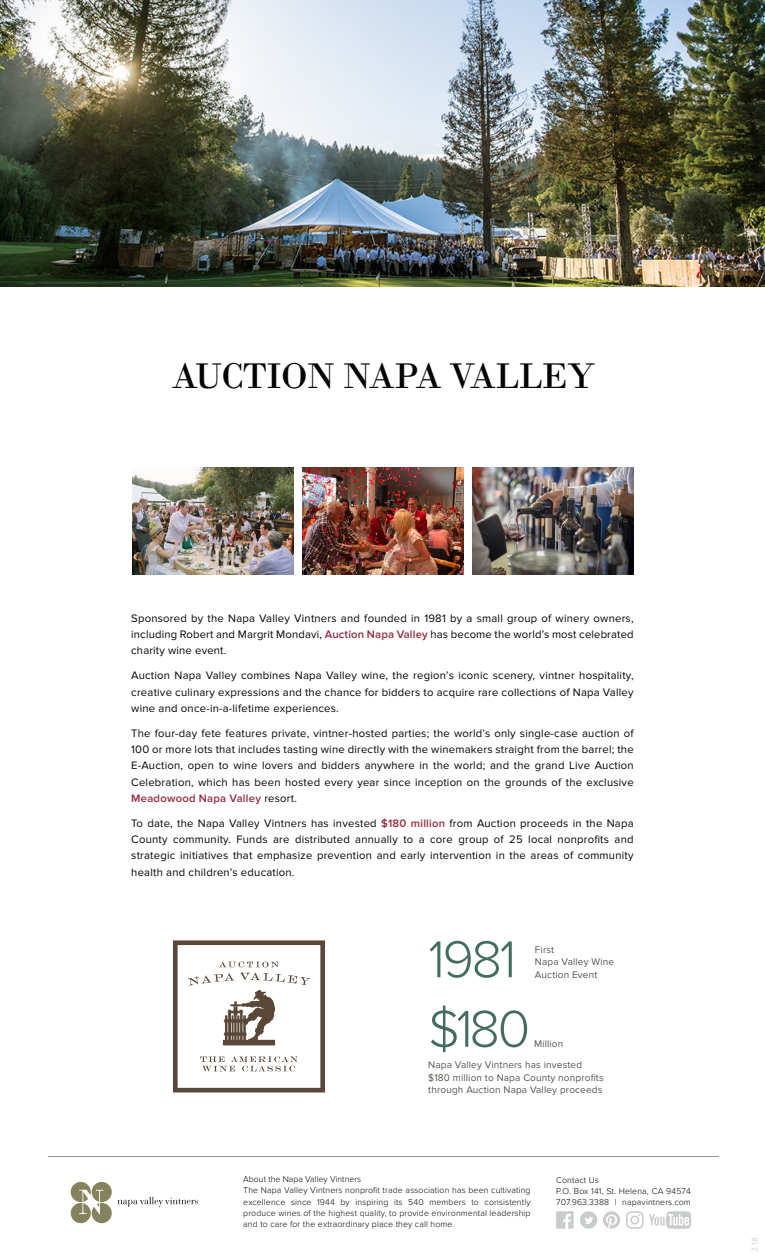
<style>
.page{position:relative;width:765px;height:1260px;background:#fff}
.page>*{position:absolute;margin:0;border:0;box-sizing:border-box;transform-origin:0 0}
.t1{font:300 53.75px "Proxima Nova";letter-spacing:-.045em;color:#446d60}
.t2{font:37.5px "Bodoni";letter-spacing:-.025em;color:#040503}
.t3{font:11.25px/16.2px "Proxima Nova";letter-spacing:.02em;color:#040503;text-align:justify}
.t4{font:10px/12.5px "Proxima Nova";letter-spacing:.015em;color:#56554f}
.t5{font:300 8.75px/11.2px "Proxima Nova";letter-spacing:.015em;color:#040503}
.t6{font:8.75px "Myriad Pro";color:#d1d2d4}
.s1{font-weight:600;color:#962b3e}
</style>
<div class="page">
<hr style="left:48px;top:1156px;width:671px;height:1px;background:#939598">
<img style="left:0;top:0;width:765px;height:286px">
<svg style="left:71px;top:1182px;width:127px;height:41px"></svg>
<svg style="left:603px;top:1211px;width:17px;height:18px"></svg>
<svg style="left:580px;top:1211px;width:17px;height:18px"></svg>
<svg style="left:556px;top:1211px;width:18px;height:18px"></svg>
<svg style="left:626px;top:1211px;width:65px;height:18px"></svg>
<svg style="left:173px;top:940px;width:152px;height:152px"></svg>
<img style="left:132px;top:467px;width:161px;height:107px">
<img style="left:302px;top:467px;width:161px;height:107px">
<img style="left:472px;top:467px;width:161px;height:107px">
<h2 class="t2" style="left:172px;top:353px;width:425px">AUCTION NAPA VALLEY</h2>
<p class="t3" style="left:131px;top:610px;width:504px">Sponsored by the Napa Valley Vintners and founded in 1981 by a small group of winery owners, including Robert and Margrit Mondavi, <span class="s1">Auction Napa Valley</span> has become the world’s most celebrated charity wine event.</p>
<p class="t3" style="left:131px;top:668px;width:504px">Auction Napa Valley combines Napa Valley wine, the region’s iconic scenery, vintner hospitality, creative culinary expressions and the chance for bidders to acquire rare collections of Napa Valley wine and once-in-a-lifetime experiences.</p>
<p class="t3" style="left:131px;top:725px;width:504px">The four-day fete features private, vintner-hosted parties; the world’s only single-case auction of 100 or more lots that includes tasting wine directly with the winemakers straight from the barrel; the E-Auction, open to wine lovers and bidders anywhere in the world; and the grand Live Auction Celebration, which has been hosted every year since inception on the grounds of the exclusive <span class="s1">Meadowood Napa Valley</span> resort.</p>
<p class="t3" style="left:131px;top:815px;width:504px">To date, the Napa Valley Vintners has invested <span class="s1">$180 million</span> from Auction proceeds in the Napa County community. Funds are distributed annually to a core group of 25 local nonprofits and strategic initiatives that emphasize prevention and early intervention in the areas of community health and children’s education.</p>
<h1 class="t1" style="left:428px;top:928px;width:89px">1981</h1>
<p class="t4" style="left:535px;top:943px;width:81px">First<br>Napa Valley Wine<br>Auction Event</p>
<h1 class="t1" style="left:428px;top:998px;width:103px">$180</h1>
<p class="t4" style="left:428px;top:1059px;width:177px">Napa Valley Vintners has invested $180 million to Napa County nonprofits through Auction Napa Valley proceeds</p>
<p class="t4" style="left:534px;top:1037px;width:31px">Million</p>
<p class="t5" style="left:243px;top:1174px;width:289px">About the Napa Valley Vintners<br>The Napa Valley Vintners nonprofit trade association has been cultivating excellence since 1944 by inspiring its 540 members to consistently produce wines of the highest quality, to provide environmental leadership and to care for the extraordinary place they call home.</p>
<p class="t5" style="left:556px;top:1174px;width:136px">Contact Us<br>P.O. Box 141, St. Helena, CA 94574<br>707.963.3388 | napavintners.com</p>
<p class="t6" style="left:749px;top:1252px;width:17px;rotate:-90deg">2.18</p>
</div>
